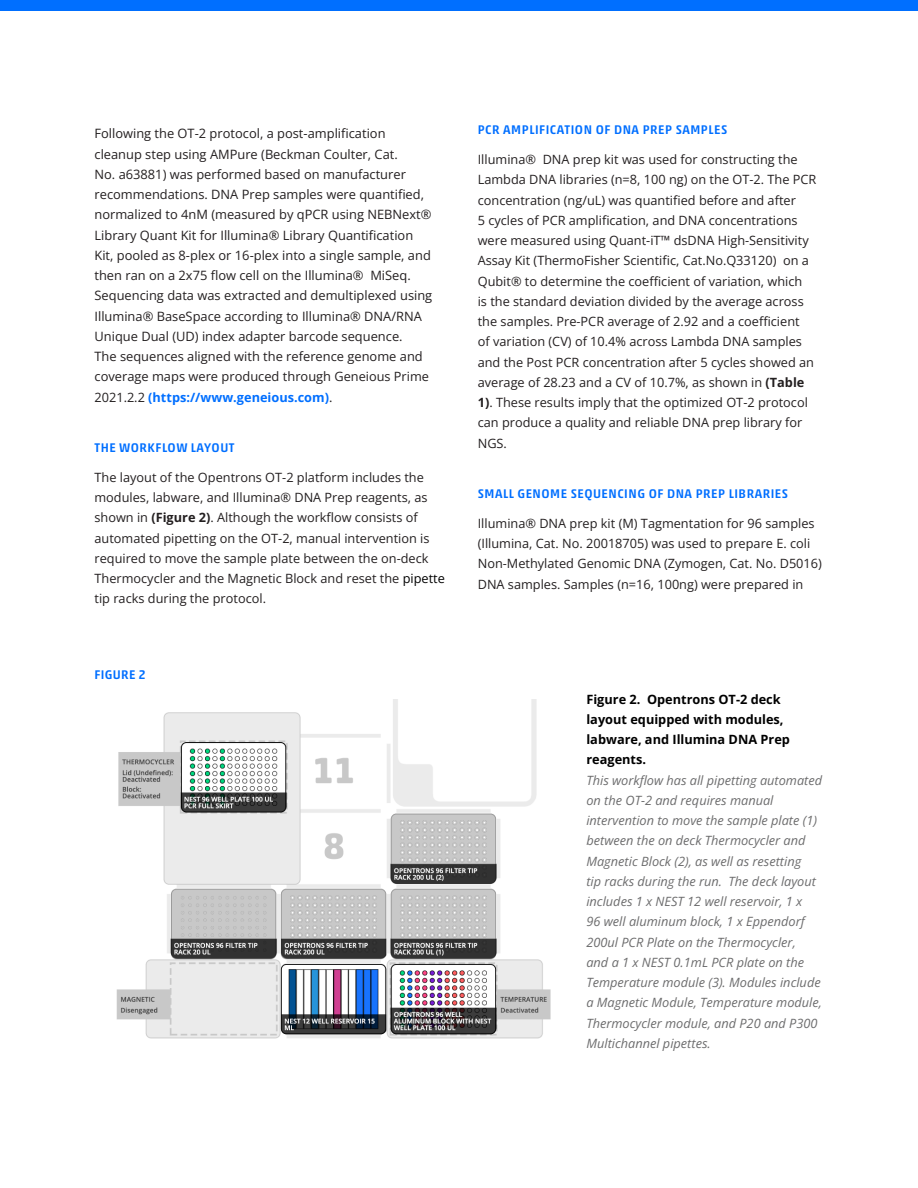
<style>
.page{position:relative;width:918px;height:1188px;background:#fff}
.page>*{position:absolute;margin:0;border:0;box-sizing:border-box;transform-origin:0 0}
.t1{font:12.9px/20.2px "Open Sans";color:#231f20}
.t2{font:12.75px/20.2px "Open Sans";color:#231f20}
.t3{font:italic 12.75px/20.2px "Open Sans";color:#6c6c6d}
.t4{font:500 12.75px "Akko Pro";letter-spacing:.04em;color:#006fff}
.t5{font:700 12.75px "Open Sans";color:#006fff}
.s1{font-size:12.75px}
.s2{font-weight:400;color:#231f20}
.s3{font-weight:400;font-size:12.9px;color:#231f20}
.s4{font-weight:700}
.s5{color:#000}
.s6{font-weight:700;font-style:normal;color:#000}
</style>
<div class="page">
<div style="left:0;top:0;width:918px;height:11px;background:#006fff"></div>
<img style="left:116px;top:699px;width:435px;height:340px">
<p class="t1" style="left:94px;top:123px;width:339px">Following the OT-2 protocol, a post-amplification cleanup step using AMPure (Beckman Coulter, Cat.<br>No. a63881) was performed based on manufacturer recommendations. DNA Prep samples were quantified, normalized to 4nM (measured by qPCR using NEBNext® Library Quant Kit for Illumina® Library Quantification Kit, pooled as 8-plex or 16-plex into a single sample, and then ran on a 2x75 flow cell on the Illumina® MiSeq.<br>Sequencing data was extracted and demultiplexed using Illumina® BaseSpace according to Illumina® DNA/RNA Unique Dual (UD) index adapter barcode sequence.<br>The sequences aligned with the reference genome and coverage maps were produced through <span class="s1">Geneious Prime</span></p>
<p class="t5" style="left:94px;top:388px;width:239px"><span class="s2">2021.2.2</span> (https://www.geneious.com)<span class="s3">.</span></p>
<p class="t4" style="left:94px;top:440px;width:142px">THE WORKFLOW LAYOUT</p>
<p class="t2" style="left:94px;top:467px;width:352px">The layout of the Opentrons OT-2 platform includes the modules, labware, and Illumina® DNA Prep reagents, as shown in <span class="s4">(Figure 2)</span>. Although the workflow consists of automated pipetting on the OT-2, manual intervention is required to move the sample plate between the on-deck Thermocycler and the Magnetic Block and reset the <span class="s5">pipette </span>tip racks during the protocol.</p>
<p class="t4" style="left:94px;top:667px;width:53px">FIGURE 2</p>
<p class="t4" style="left:478px;top:122px;width:251px">PCR AMPLIFICATION OF DNA PREP SAMPLES</p>
<p class="t2" style="left:478px;top:149px;width:340px">Illumina® DNA prep kit was used for constructing the Lambda DNA libraries (n=8, 100 ng) on the OT-2. The PCR concentration (ng/uL) was quantified before and after<br>5 cycles of PCR amplification, and DNA concentrations were measured using Quant-iT™ dsDNA High-Sensitivity Assay Kit (ThermoFisher Scientific, Cat.No.Q33120) on a Qubit® to determine the coefficient of variation, which<br>is the standard deviation divided by the average across the samples. Pre-PCR average of 2.92 and a coefficient<br>of variation (CV) of 10.4% across Lambda DNA samples and the Post PCR concentration after 5 cycles showed an average of 28.23 and a CV of 10.7%, as shown in <span class="s4">(Table 1)</span>. These results imply that the optimized OT-2 protocol can produce a quality and reliable DNA prep library for NGS.</p>
<p class="t4" style="left:478px;top:486px;width:312px">SMALL GENOME SEQUENCING OF DNA PREP LIBRARIES</p>
<p class="t2" style="left:478px;top:513px;width:346px">Illumina® DNA prep kit (M) Tagmentation for 96 samples (Illumina, Cat. No. 20018705) was used to prepare E. coli Non-Methylated Genomic DNA (Zymogen, Cat. No. D5016)<br>DNA samples. Samples (n=16, 100ng) were prepared in</p>
<p class="t3" style="left:586px;top:688px;width:237px"><span class="s6">Figure 2. Opentrons OT-2 deck layout equipped with modules, labware, and Illumina DNA Prep reagents.<br></span>This workflow has all pipetting automated on the OT-2 and requires manual intervention to move the sample plate (1) between the on deck Thermocycler and Magnetic Block (2), as well as resetting<br>tip racks during the run. The deck layout includes 1 x NEST 12 well reservoir, 1 x<br>96 well aluminum block, 1 x Eppendorf 200ul PCR Plate on the Thermocycler,<br>and a 1 x NEST 0.1mL PCR plate on the Temperature module (3). Modules include a Magnetic Module, Temperature module, Thermocycler module, and P20 and P300<br>Multichannel pipettes.</p>
</div>
